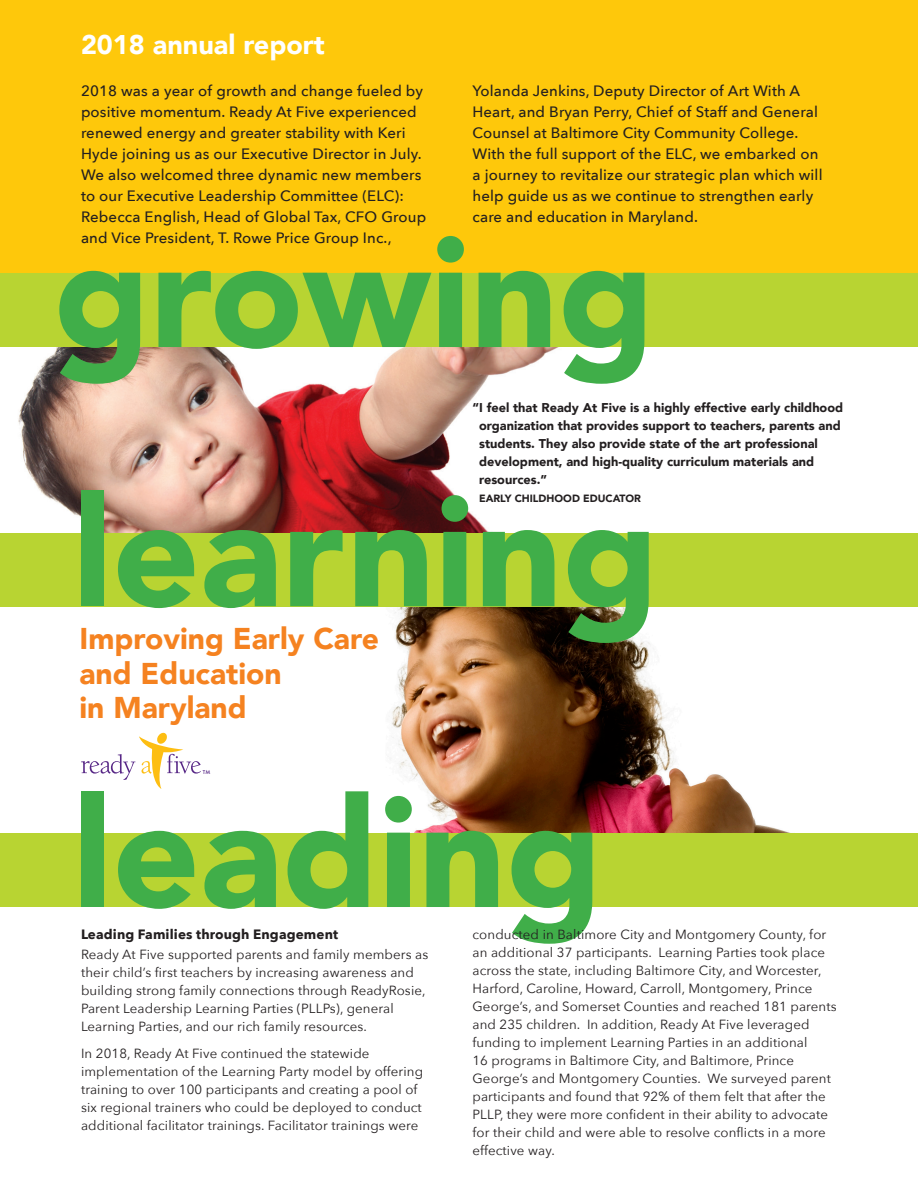
<style>
.page{position:relative;width:918px;height:1188px;background:#fff}
.page>*{position:absolute;margin:0;border:0;box-sizing:border-box;transform-origin:0 0}
.t1{font:900 153px "Avenir";color:#40ae49}
.t2{font:900 30px/34.5px "Avenir";color:#f58220}
.t3{font:900 27px "Avenir";color:#fff}
.t4{font:500 15px/21px "Avenir Next";letter-spacing:.01em;color:#231f20}
.t5{font:700 13.5px "Avenir Next";letter-spacing:.01em;color:#231f20}
.t6{font:13.35px/18px "Avenir Next";letter-spacing:.01em;color:#231f20}
.copy{font:900 12.75px/18px "Avenir";color:#231f20}
.copy-2{font:900 10.5px "Avenir";color:#231f20}
.t7{font:500 5.1px "Futura";color:#572786}
</style>
<div class="page">
<img style="left:18px;top:347px;width:541px;height:186px">
<div style="left:0;top:0;width:918px;height:297px;background:#fec80b"></div>
<img style="left:392px;top:607px;width:398px;height:226px">
<div style="left:0;top:273px;width:918px;height:74px;background:#b8d432"></div>
<div style="left:0;top:533px;width:918px;height:74px;background:#b8d432"></div>
<div style="left:0;top:833px;width:918px;height:74px;background:#b8d432"></div>
<svg style="left:81px;top:732px;width:120px;height:57px"></svg>
<p class="t3" style="left:81px;top:21px;width:245px">2018 annual report</p>
<p class="t4" style="left:81px;top:80px;width:347px">2018 was a year of growth and change fueled by positive momentum. Ready At Five experienced renewed energy and greater stability with Keri Hyde joining us as our Executive Director in July.<br>We also welcomed three dynamic new members to our Executive Leadership Committee (ELC):<br>Rebecca English, Head of Global Tax, CFO Group and Vice President, T. Rowe Price Group Inc.,</p>
<p class="t4" style="left:472px;top:80px;width:352px">Yolanda Jenkins, Deputy Director of Art With A Heart, and Bryan Perry, Chief of Staff and General Counsel at Baltimore City Community College.<br>With the full support of the ELC, we embarked on a journey to revitalize our strategic plan which will help guide us as we continue to strengthen early care and education in Maryland.</p>
<p class="t1" style="left:54px;top:163px;width:602px">growing</p>
<p class="copy" style="left:479px;top:399px;width:366px;text-indent:-7px">“I feel that Ready At Five is a highly effective early childhood organization that provides support to teachers, parents and students. They also provide state of the art professional development, and high-quality curriculum materials and resources.”</p>
<p class="copy-2" style="left:479px;top:490px;width:163px">EARLY CHILDHOOD EDUCATOR</p>
<p class="t1" style="left:72px;top:422px;width:588px">learning</p>
<p class="t2" style="left:80px;top:621px;width:301px">Improving Early Care and Education<br>in Maryland</p>
<p class="t7" style="left:203px;top:769px;width:9px">TM</p>
<p class="t1" style="left:72px;top:723px;width:532px">leading</p>
<p class="t6" style="left:472px;top:925px;width:366px">conducted in Baltimore City and Montgomery County, for an additional 37 participants. Learning Parties took place across the state, including Baltimore City, and Worcester, Harford, Caroline, Howard, Carroll, Montgomery, Prince George’s, and Somerset Counties and reached 181 parents and 235 children. In addition, Ready At Five leveraged funding to implement Learning Parties in an additional<br>16 programs in Baltimore City, and Baltimore, Prince George’s and Montgomery Counties. We surveyed parent participants and found that 92% of them felt that after the PLLP, they were more confident in their ability to advocate for their child and were able to resolve conflicts in a more effective way.</p>
<p class="t5" style="left:81px;top:923px;width:259px">Leading Families through Engagement</p>
<p class="t6" style="left:81px;top:945px;width:349px">Ready At Five supported parents and family members as their child’s first teachers by increasing awareness and building strong family connections through ReadyRosie, Parent Leadership Learning Parties (PLLPs), general Learning Parties, and our rich family resources.</p>
<p class="t6" style="left:81px;top:1044px;width:344px">In 2018, Ready At Five continued the statewide implementation of the Learning Party model by offering training to over 100 participants and creating a pool of six regional trainers who could be deployed to conduct additional facilitator trainings. Facilitator trainings were</p>
</div>
